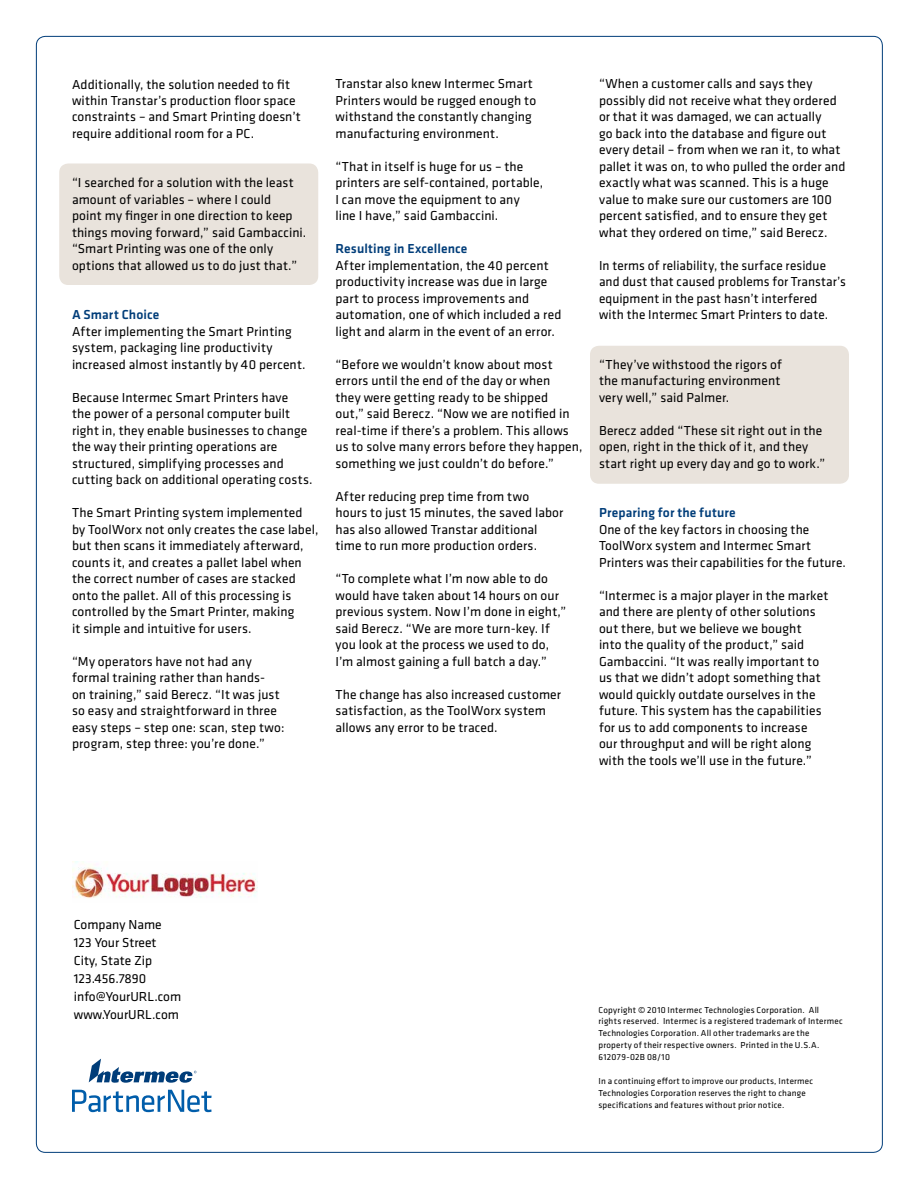
<style>
.page{position:relative;width:918px;height:1188px;background:#fff}
.page>*{position:absolute;margin:0;border:0;box-sizing:border-box;transform-origin:0 0}
.t1{font:13.5px/16.5px "Klavika";letter-spacing:.01em;color:#000}
.t2{font:500 13.5px "Klavika";letter-spacing:.01em;color:#003d79}
.t3{font:9px/12px "Klavika";letter-spacing:.025em;color:#000}
</style>
<div class="page">
<div style="left:590px;top:346px;width:259px;height:138px;background:#e9e3dc;border-radius:9px"></div>
<div style="left:59px;top:164px;width:259px;height:121px;background:#e9e3dc;border-radius:9px"></div>
<svg style="left:89px;top:1059px;width:108px;height:24px"></svg>
<svg style="left:72px;top:1090px;width:140px;height:22px"></svg>
<img style="left:72px;top:862px;width:186px;height:36px">
<p class="t1" style="left:72px;top:75px;width:230px">Additionally, the solution needed to fit within Transtar’s production floor space constraints – and Smart Printing doesn’t require additional room for a PC.</p>
<p class="t1" style="left:72px;top:174px;width:236px">“I searched for a solution with the least amount of variables – where I could<br>point my finger in one direction to keep things moving forward,” said Gambaccini. “Smart Printing was one of the only options that allowed us to do just that.”</p>
<p class="t2" style="left:72px;top:306px;width:89px">A Smart Choice</p>
<p class="t1" style="left:72px;top:323px;width:235px">After implementing the Smart Printing system, packaging line productivity increased almost instantly by 40 percent.</p>
<p class="t1" style="left:72px;top:389px;width:242px">Because Intermec Smart Printers have<br>the power of a personal computer built right in, they enable businesses to change the way their printing operations are structured, simplifying processes and cutting back on additional operating costs.</p>
<p class="t1" style="left:72px;top:504px;width:248px">The Smart Printing system implemented by ToolWorx not only creates the case label, but then scans it immediately afterward, counts it, and creates a pallet label when the correct number of cases are stacked onto the pallet. All of this processing is controlled by the Smart Printer, making<br>it simple and intuitive for users.</p>
<p class="t1" style="left:72px;top:653px;width:214px">“My operators have not had any formal training rather than hands-<br>on training,” said Berecz. “It was just so easy and straightforward in three easy steps – step one: scan, step two: program, step three: you’re done.”</p>
<p class="t1" style="left:336px;top:75px;width:202px">Transtar also knew Intermec Smart Printers would be rugged enough to withstand the constantly changing manufacturing environment.</p>
<p class="t1" style="left:336px;top:158px;width:209px">“That in itself is huge for us – the printers are self-contained, portable, I can move the equipment to any line I have,” said Gambaccini.</p>
<p class="t2" style="left:336px;top:240px;width:133px">Resulting in Excellence</p>
<p class="t1" style="left:336px;top:257px;width:227px">After implementation, the 40 percent productivity increase was due in large part to process improvements and automation, one of which included a red light and alarm in the event of an error.</p>
<p class="t1" style="left:336px;top:356px;width:249px">“Before we wouldn’t know about most errors until the end of the day or when<br>they were getting ready to be shipped<br>out,” said Berecz. “Now we are notified in real-time if there’s a problem. This allows us to solve many errors before they happen, something we just couldn’t do before.”</p>
<p class="t1" style="left:336px;top:488px;width:229px">After reducing prep time from two hours to just 15 minutes, the saved labor has also allowed Transtar additional time to run more production orders.</p>
<p class="t1" style="left:336px;top:570px;width:233px">“To complete what I’m now able to do would have taken about 14 hours on our previous system. Now I’m done in eight,” said Berecz. “We are more turn-key. If you look at the process we used to do, I’m almost gaining a full batch a day.”</p>
<p class="t1" style="left:336px;top:686px;width:227px">The change has also increased customer satisfaction, as the ToolWorx system allows any error to be traced.</p>
<p class="t1" style="left:599px;top:75px;width:248px">“When a customer calls and says they possibly did not receive what they ordered or that it was damaged, we can actually<br>go back into the database and figure out every detail – from when we ran it, to what pallet it was on, to who pulled the order and exactly what was scanned. This is a huge value to make sure our customers are 100 percent satisfied, and to ensure they get what they ordered on time,” said Berecz.</p>
<p class="t1" style="left:599px;top:257px;width:248px">In terms of reliability, the surface residue and dust that caused problems for Transtar’s equipment in the past hasn’t interfered<br>with the Intermec Smart Printers to date.</p>
<p class="t1" style="left:599px;top:356px;width:185px;text-align:justify">“They’ve withstood the rigors of the manufacturing environment very well,” said Palmer.</p>
<p class="t1" style="left:599px;top:422px;width:228px">Berecz added “These sit right out in the open, right in the thick of it, and they start right up every day and go to work.”</p>
<p class="t2" style="left:599px;top:504px;width:138px">Preparing for the future</p>
<p class="t1" style="left:599px;top:521px;width:249px">One of the key factors in choosing the<br>ToolWorx system and Intermec Smart<br>Printers was their capabilities for the future.</p>
<p class="t1" style="left:599px;top:587px;width:231px">“Intermec is a major player in the market and there are plenty of other solutions out there, but we believe we bought<br>into the quality of the product,” said Gambaccini. “It was really important to us that we didn’t adopt something that would quickly outdate ourselves in the future. This system has the capabilities for us to add components to increase our throughput and will be right along with the tools we’ll use in the future.”</p>
<p class="t1" style="left:74px;top:915px;width:109px;line-height:18px">Company Name<br>123 Your Street<br>City, State Zip<br>123.456.7890 info@YourURL.com www.YourURL.com</p>
<p class="t3" style="left:598px;top:1003px;width:246px">Copyright © 2010 Intermec Technologies Corporation. All rights reserved. Intermec is a registered trademark of Intermec Technologies Corporation. All other trademarks are the property of their respective owners. Printed in the U.S.A.<br>612079-02B 08/10</p>
<p class="t3" style="left:598px;top:1075px;width:216px">In a continuing effort to improve our products, Intermec<br>Technologies Corporation reserves the right to change specifications and features without prior notice.</p>
</div>
